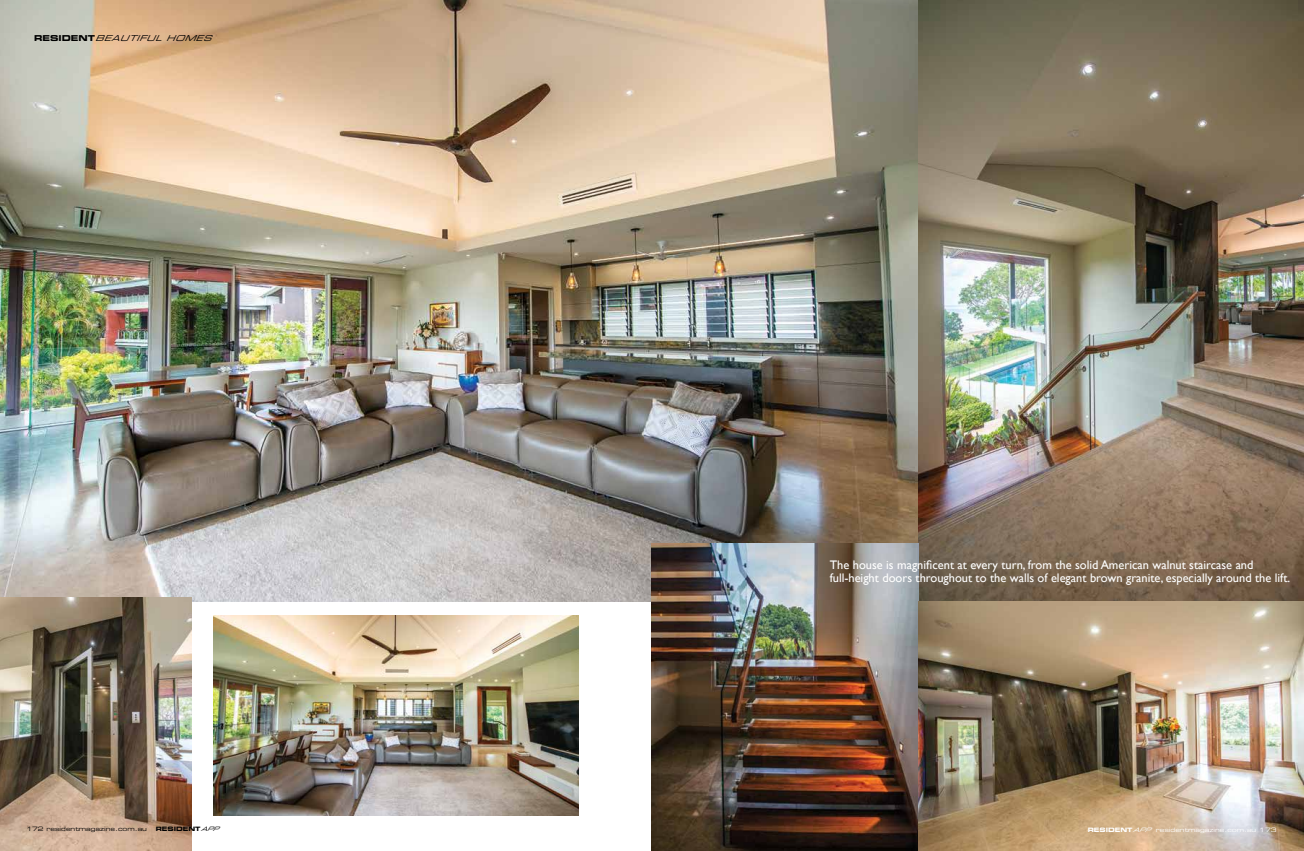
<style>
.page{position:relative;width:1304px;height:851px;background:#fff}
.page>*{position:absolute;margin:0;border:0;box-sizing:border-box;transform-origin:0 0}
.t1{font:12.4px/13.1px "Gill Sans";color:#fff}
.t2{font:italic 8.2px "Eurostile LT Std Ex 2";color:#000}
.t3{font:6px "Eurostile LT Std Ex 2";color:#fff}
.t4{font:6px "Eurostile LT Std Ex 2";color:#000}
.t5{font:6px "Eurostile LT Std Bold Ex 2";color:#000}
.s1{font-family:"Eurostile LT Std Bold Ex 2";font-style:normal}
.s2{font-family:"Eurostile LT Std Ex 2";font-style:italic}
.s3{font-family:"Eurostile LT Std Bold Ex 2"}
.s4{font-style:italic}
</style>
<div class="page">
<img style="left:0;top:0;width:1304px;height:601px">
<img style="left:0;top:597px;width:191px;height:253px">
<img style="left:652px;top:543px;width:266px;height:307px">
<img style="left:918px;top:601px;width:386px;height:249px">
<img style="left:214px;top:615px;width:364px;height:200px">
<p class="t2" style="left:34px;top:32px;width:184px"><span class="s1">R E S I D E N T</span> BEAUTIFULHOMES</p>
<p class="t1" style="left:830px;top:557px;width:462px">The house is magnificent at every turn, from the solid American walnut staircase and full-height doors throughout to the walls of elegant brown granite, especially around the lift.</p>
<p class="t4" style="left:26px;top:824px;width:122px">172 residentmagazine.com.au</p>
<p class="t5" style="left:156px;top:824px;width:69px">RESIDENT<span class="s2">APP</span></p>
<p class="t3" style="left:1088px;top:825px;width:190px"><span class="s3">RESIDENT</span><span class="s4">APP</span> residentmagazine.com.au 173</p>
</div>
